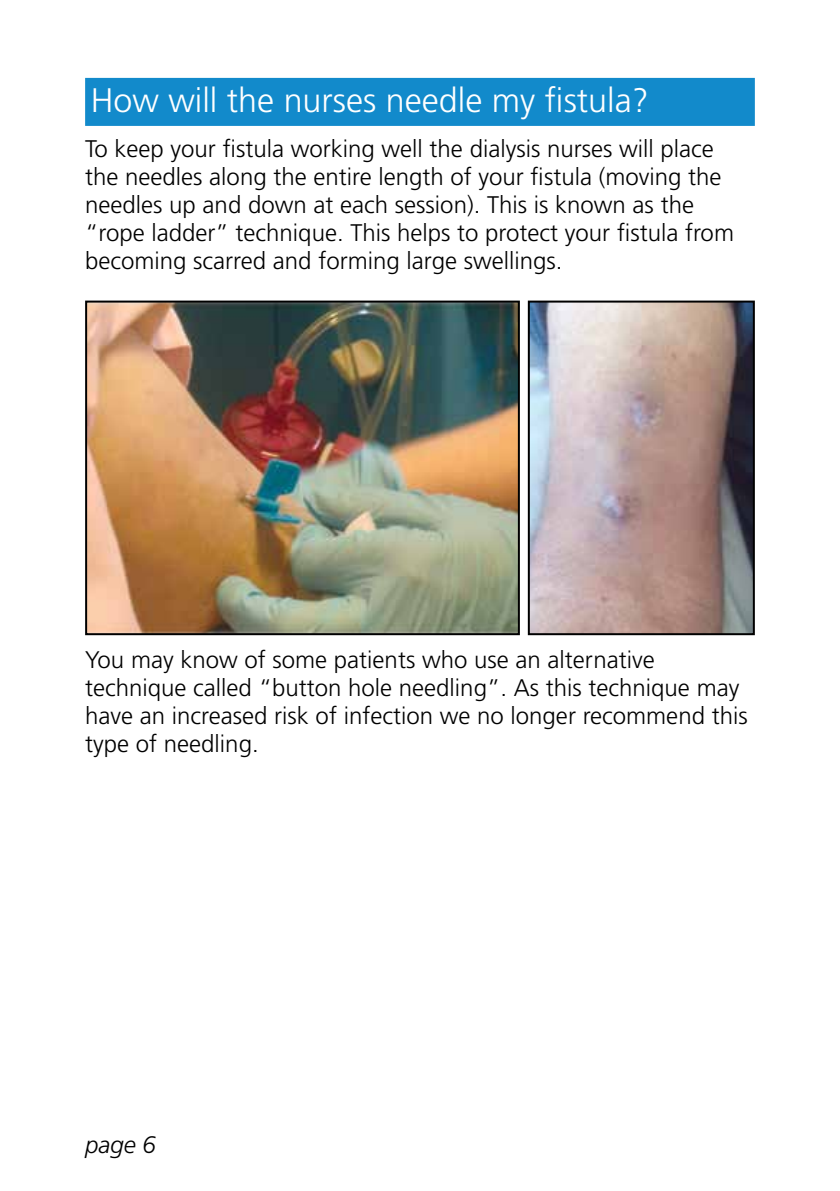
<style>
.page{position:relative;width:840px;height:1191px;background:#fff}
.page>*{position:absolute;margin:0;border:0;box-sizing:border-box;transform-origin:0 0}
.t1{font:300 34px "Frutiger";color:#fff}
.t2{font:300 24px/28px "Frutiger";color:#000}
.t3{font:italic 300 24px "Frutiger";color:#000}
</style>
<div class="page">
<div style="left:85px;top:78px;width:669px;height:48px;background:#128acb"></div>
<img style="left:530px;top:303px;width:221px;height:329px">
<div style="left:527px;top:300px;width:227px;height:335px;border:2px solid #000"></div>
<img style="left:88px;top:303px;width:428px;height:329px">
<div style="left:85px;top:300px;width:434px;height:335px;border:2px solid #000"></div>
<h1 class="t1" style="left:91px;top:81px;width:559px">How will the nurses needle my fistula?</h1>
<p class="t2" style="left:85px;top:134px;width:650px">To keep your fistula working well the dialysis nurses will place the needles along the entire length of your fistula (moving the needles up and down at each session). This is known as the “rope ladder” technique. This helps to protect your fistula from becoming scarred and forming large swellings.</p>
<p class="t2" style="left:85px;top:646px;width:663px">You may know of some patients who use an alternative technique called “button hole needling”. As this technique may have an increased risk of infection we no longer recommend this type of needling.</p>
<p class="t3" style="left:85px;top:1131px;width:72px">page 6</p>
</div>
